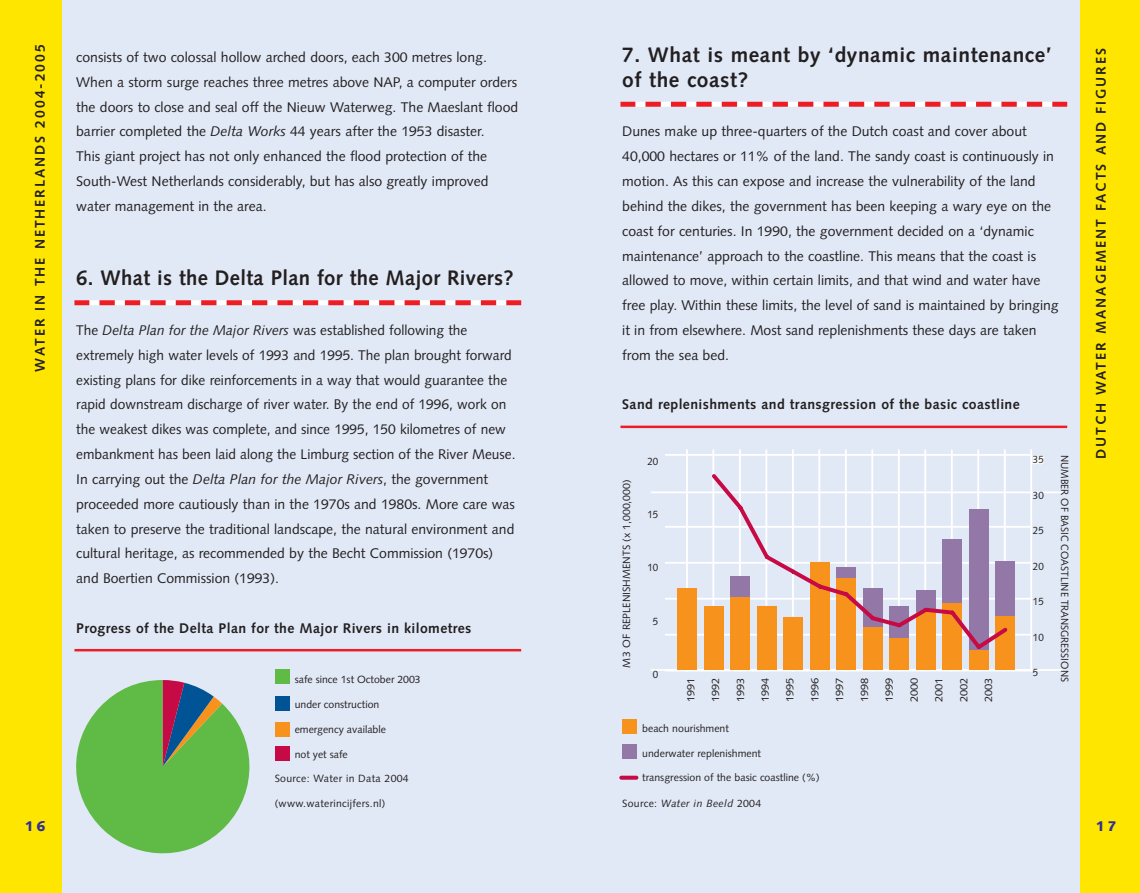
<style>
.page{position:relative;width:1140px;height:893px;background:#fff}
.page>*{position:absolute;margin:0;border:0;box-sizing:border-box;transform-origin:0 0}
.t1{font:700 21px/24.8px "Syntax";letter-spacing:.03em;color:#231f20}
.t2{font:14px/24.8px "Syntax";color:#231f20}
.t3{font:700 14px "Syntax";letter-spacing:.03em;color:#231f20}
.t4{font:700 14px "Syntax";letter-spacing:.14em;color:#231f20}
.t5{font:900 14px "Syntax";color:#2e3092}
.t6{font:10.5px "Syntax";color:#231f20}
.t7{font:10.5px "Syntax";color:#231f20;scale:1.05 1}
.t8{font:10.5px "Syntax";letter-spacing:.03em;color:#231f20}
.t9{font:10.5px "Syntax";color:#231f20;scale:.95 1}
.t10{font:italic 10.5px "Syntax";letter-spacing:.03em;color:#231f20}
.t11{font:10.5px "Syntax";color:#231f20;scale:.93 1}
.s1{font-style:italic}
.s2{font-style:normal}
</style>
<div class="page">
<div style="left:570px;top:0;width:509px;height:892px;background:#e1e9f6"></div>
<div style="left:62px;top:0;width:508px;height:892px;background:#e1e9f6"></div>
<div style="left:1079px;top:0;width:60px;height:892px;background:#ffe601"></div>
<div style="left:0;top:0;width:62px;height:892px;background:#ffe601"></div>
<hr style="left:664px;top:669px;width:367px;height:2px;background:#fff">
<hr style="left:664px;top:633px;width:367px;height:2px;background:#fff">
<hr style="left:664px;top:598px;width:367px;height:1px;background:#fff">
<hr style="left:664px;top:562px;width:367px;height:1px;background:#fff">
<hr style="left:664px;top:526px;width:367px;height:1px;background:#fff">
<hr style="left:664px;top:454px;width:367px;height:2px;background:#fff">
<hr style="left:650px;top:669px;width:412px;height:1px;background:#fff">
<hr style="left:650px;top:491px;width:412px;height:2px;background:#fff">
<svg style="left:1031px;top:454px;width:13px;height:11px"></svg>
<hr style="left:686px;top:449px;width:1px;height:222px;background:#fff">
<hr style="left:712px;top:449px;width:2px;height:222px;background:#fff">
<hr style="left:739px;top:449px;width:1px;height:222px;background:#fff">
<hr style="left:765px;top:449px;width:2px;height:222px;background:#fff">
<hr style="left:791px;top:449px;width:2px;height:222px;background:#fff">
<hr style="left:818px;top:449px;width:2px;height:222px;background:#fff">
<hr style="left:844px;top:449px;width:2px;height:222px;background:#fff">
<hr style="left:871px;top:449px;width:2px;height:222px;background:#fff">
<hr style="left:897px;top:449px;width:2px;height:222px;background:#fff">
<hr style="left:924px;top:449px;width:2px;height:222px;background:#fff">
<hr style="left:950px;top:449px;width:2px;height:222px;background:#fff">
<hr style="left:977px;top:449px;width:2px;height:222px;background:#fff">
<hr style="left:1003px;top:449px;width:2px;height:222px;background:#fff">
<hr style="left:1030px;top:449px;width:1px;height:222px;background:#fff">
<div style="left:995px;top:561px;width:19px;height:55px;background:#9377a7"></div>
<div style="left:677px;top:588px;width:20px;height:81px;background:#f7931d"></div>
<div style="left:704px;top:606px;width:19px;height:63px;background:#f7931d"></div>
<div style="left:730px;top:597px;width:19px;height:72px;background:#f7931d"></div>
<div style="left:757px;top:606px;width:19px;height:63px;background:#f7931d"></div>
<div style="left:783px;top:617px;width:19px;height:52px;background:#f7931d"></div>
<div style="left:810px;top:561px;width:19px;height:108px;background:#f7931d"></div>
<div style="left:836px;top:578px;width:19px;height:91px;background:#f7931d"></div>
<div style="left:863px;top:627px;width:19px;height:42px;background:#f7931d"></div>
<div style="left:889px;top:638px;width:19px;height:31px;background:#f7931d"></div>
<div style="left:916px;top:612px;width:19px;height:57px;background:#f7931d"></div>
<div style="left:942px;top:603px;width:19px;height:66px;background:#f7931d"></div>
<div style="left:969px;top:650px;width:19px;height:19px;background:#f7931d"></div>
<div style="left:995px;top:616px;width:19px;height:53px;background:#f7931d"></div>
<svg style="left:708px;top:470px;width:302px;height:182px"></svg>
<div style="left:622px;top:720px;width:14px;height:14px;background:#f7931d"></div>
<div style="left:622px;top:744px;width:14px;height:14px;background:#9377a7"></div>
<svg style="left:621px;top:775px;width:15px;height:4px"></svg>
<svg style="left:76px;top:680px;width:174px;height:173px"></svg>
<hr style="left:74px;top:649px;width:447px;height:2px;background:#ee1d23">
<hr style="left:620px;top:425px;width:447px;height:3px;background:#ee1d23">
<div style="left:275px;top:670px;width:14px;height:14px;background:#60bb46"></div>
<div style="left:275px;top:696px;width:14px;height:14px;background:#005495"></div>
<div style="left:275px;top:722px;width:14px;height:14px;background:#f7931d"></div>
<div style="left:275px;top:747px;width:14px;height:14px;background:#c60a45"></div>
<svg style="left:89px;top:300px;width:417px;height:5px"></svg>
<div style="left:74px;top:300px;width:15px;height:5px;background:#ee1d23"></div>
<div style="left:506px;top:300px;width:15px;height:5px;background:#ee1d23"></div>
<svg style="left:635px;top:102px;width:417px;height:5px"></svg>
<div style="left:620px;top:102px;width:15px;height:5px;background:#ee1d23"></div>
<div style="left:1052px;top:102px;width:15px;height:5px;background:#ee1d23"></div>
<p class="t4" style="left:34px;top:371px;width:329px;rotate:-90deg">WATER IN THE NETHERLANDS 2004-2005</p>
<p class="t5" style="left:25px;top:820px;width:22px">16</p>
<p class="t2" style="left:76px;top:46px;width:443px">consists of two colossal hollow arched doors, each 300 metres long.<br>When a storm surge reaches three metres above NAP, a computer orders the doors to close and seal off the Nieuw Waterweg. The Maeslant flood barrier completed the <span class="s1">Delta Works</span> 44 years after the 1953 disaster.<br>This giant project has not only enhanced the flood protection of the South-West Netherlands considerably, but has also greatly improved water management in the area.</p>
<h1 class="t1" style="left:76px;top:267px;width:439px">6. What is the Delta Plan for the Major Rivers?</h1>
<p class="t2" style="left:76px;top:319px;width:441px">The <span class="s1">Delta Plan for the Major Rivers</span> was established following the extremely high water levels of 1993 and 1995. The plan brought forward existing plans for dike reinforcements in a way that would guarantee the rapid downstream discharge of river water. By the end of 1996, work on the weakest dikes was complete, and since 1995, 150 kilometres of new embankment has been laid along the Limburg section of the River Meuse.<br>In carrying out the <span class="s1">Delta Plan for the Major Rivers</span>, the government proceeded more cautiously than in the 1970s and 1980s. More care was taken to preserve the traditional landscape, the natural environment and cultural heritage, as recommended by the Becht Commission (1970s) and Boertien Commission (1993).</p>
<p class="t3" style="left:76px;top:622px;width:397px">Progress of the Delta Plan for the Major Rivers in kilometres</p>
<p class="t6" style="left:295px;top:675px;width:128px">safe since 1st October 2003</p>
<p class="t6" style="left:295px;top:700px;width:86px">under construction</p>
<p class="t6" style="left:295px;top:725px;width:93px">emergency available</p>
<p class="t6" style="left:295px;top:750px;width:55px">not yet safe</p>
<p class="t8" style="left:275px;top:773px;width:135px">Source: Water in Data 2004</p>
<p class="t8" style="left:275px;top:798px;width:112px">(www.waterincijfers.nl)</p>
<h1 class="t1" style="left:622px;top:44px;width:431px">7. What is meant by ‘dynamic maintenance’ of the coast?</h1>
<p class="t2" style="left:622px;top:121px;width:438px">Dunes make up three-quarters of the Dutch coast and cover about 40,000 hectares or 11% of the land. The sandy coast is continuously in motion. As this can expose and increase the vulnerability of the land behind the dikes, the government has been keeping a wary eye on the coast for centuries. In 1990, the government decided on a ‘dynamic maintenance’ approach to the coastline. This means that the coast is allowed to move, within certain limits, and that wind and water have free play. Within these limits, the level of sand is maintained by bringing it in from elsewhere. Most sand replenishments these days are taken from the sea bed.</p>
<p class="t3" style="left:622px;top:399px;width:399px">Sand replenishments and transgression of the basic coastline</p>
<p class="t6" style="left:622px;top:668px;width:190px;rotate:-90deg">M 3 OF REPLENISHMENTS (x 1,000,000)</p>
<p class="t11" style="left:647px;top:457px;width:13px">20</p>
<p class="t11" style="left:647px;top:510px;width:13px">15</p>
<p class="t11" style="left:647px;top:563px;width:13px">10</p>
<p class="t11" style="left:653px;top:616px;width:7px">5</p>
<p class="t11" style="left:653px;top:670px;width:7px">0</p>
<p class="t7" style="left:686px;top:702px;width:25px;rotate:-90deg">1991</p>
<p class="t7" style="left:711px;top:702px;width:25px;rotate:-90deg">1992</p>
<p class="t7" style="left:736px;top:702px;width:25px;rotate:-90deg">1993</p>
<p class="t7" style="left:760px;top:702px;width:25px;rotate:-90deg">1994</p>
<p class="t7" style="left:785px;top:702px;width:25px;rotate:-90deg">1995</p>
<p class="t7" style="left:810px;top:702px;width:25px;rotate:-90deg">1996</p>
<p class="t7" style="left:835px;top:702px;width:25px;rotate:-90deg">1997</p>
<p class="t7" style="left:860px;top:702px;width:25px;rotate:-90deg">1998</p>
<p class="t7" style="left:884px;top:702px;width:25px;rotate:-90deg">1999</p>
<p class="t7" style="left:909px;top:702px;width:25px;rotate:-90deg">2000</p>
<p class="t7" style="left:934px;top:702px;width:25px;rotate:-90deg">2001</p>
<p class="t7" style="left:959px;top:702px;width:25px;rotate:-90deg">2002</p>
<p class="t7" style="left:984px;top:702px;width:25px;rotate:-90deg">2003</p>
<p class="t6" style="left:642px;top:723px;width:88px">beach nourishment</p>
<p class="t6" style="left:642px;top:748px;width:120px">underwater replenishment</p>
<p class="t6" style="left:642px;top:773px;width:179px">transgression of the basic coastline (%)</p>
<p class="t10" style="left:622px;top:798px;width:140px"><span class="s2">Source:</span> Water in Beeld <span class="s2">2004</span></p>
<p class="t11" style="left:1032px;top:455px;width:13px">35</p>
<p class="t11" style="left:1032px;top:491px;width:13px">30</p>
<p class="t11" style="left:1032px;top:526px;width:13px">25</p>
<p class="t11" style="left:1032px;top:562px;width:13px">20</p>
<p class="t11" style="left:1032px;top:597px;width:13px">15</p>
<p class="t11" style="left:1032px;top:633px;width:13px">10</p>
<p class="t11" style="left:1032px;top:668px;width:7px">5</p>
<p class="t9" style="left:1068px;top:455px;width:240px;rotate:90deg">NUMBER OF BASIC COASTLINE TRANSGRESSIONS</p>
<p class="t4" style="left:1095px;top:458px;width:412px;rotate:-90deg">DUTCH WATER MANAGEMENT FACTS AND FIGURES</p>
<p class="t5" style="left:1095px;top:820px;width:22px">17</p>
</div>
